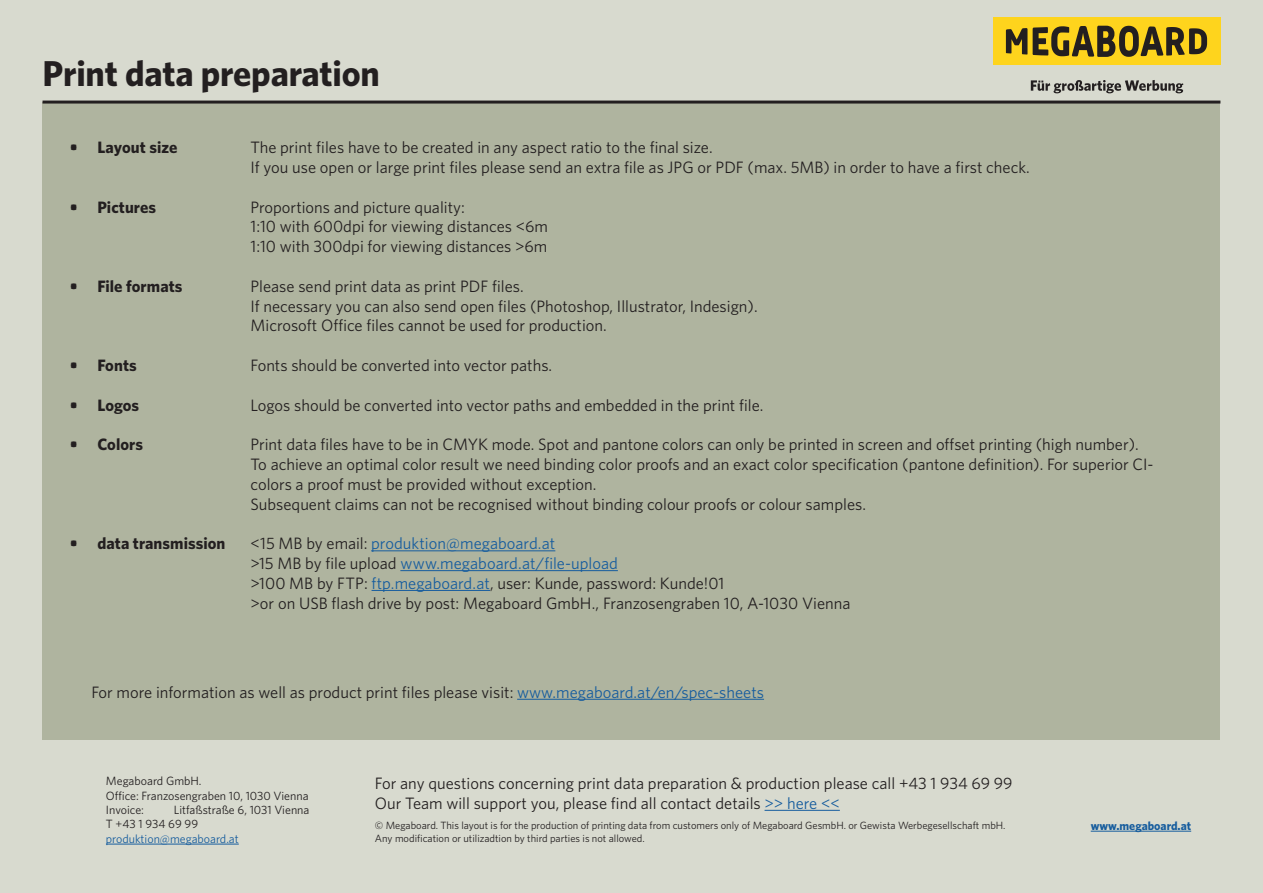
<style>
.page{position:relative;width:1263px;height:893px;background:#d8dacf}
.page>*{position:absolute;margin:0;border:0;box-sizing:border-box;transform-origin:0 0}
.t1{font:700 36px "Whitney";letter-spacing:-.005em;color:#231f20}
.t2{font:16.5px/19.8px "Whitney";color:#231f20}
.t3{font:16.5px/19.8px "Whitney";color:#175d9e}
.t4{font:700 16.5px "Whitney";letter-spacing:.005em;color:#231f20}
.t5{font:12px/14.4px "Whitney";color:#231f20}
.t6{font:12px "Whitney";color:#175d9e}
.t7{font:700 12px "Whitney";color:#175d9e}
.t8{font:10.5px "Whitney";color:#231f20}
.s1{color:#231f20}
.s2{color:#175d9e}
</style>
<div class="page">
<div style="left:43px;top:102px;width:1177px;height:638px;background:#afb49f"></div>
<hr style="left:43px;top:101px;width:1177px;height:3px;background:#231f20">
<svg style="left:1031px;top:80px;width:152px;height:13px"></svg>
<div style="left:993px;top:17px;width:227px;height:48px;background:#fed41d"></div>
<svg style="left:1006px;top:26px;width:201px;height:31px"></svg>
<hr style="left:106px;top:844px;width:133px;height:1px;background:#175d9e">
<hr style="left:764px;top:810px;width:76px;height:1px;background:#175d9e">
<hr style="left:1091px;top:831px;width:100px;height:1px;background:#175d9e">
<hr style="left:517px;top:699px;width:247px;height:1px;background:#175d9e">
<hr style="left:371px;top:550px;width:184px;height:1px;background:#175d9e">
<hr style="left:400px;top:570px;width:218px;height:1px;background:#175d9e">
<hr style="left:372px;top:590px;width:118px;height:1px;background:#175d9e">
<p class="t1" style="left:43px;top:49px;width:339px">Print data preparation</p>
<p class="t4" style="left:70px;top:136px;width:109px">• Layout size</p>
<p class="t4" style="left:70px;top:196px;width:88px">• Pictures</p>
<p class="t4" style="left:70px;top:275px;width:114px">• File formats</p>
<p class="t4" style="left:70px;top:354px;width:68px">• Fonts</p>
<p class="t4" style="left:70px;top:394px;width:71px">• Logos</p>
<p class="t4" style="left:70px;top:433px;width:75px">• Colors</p>
<p class="t4" style="left:70px;top:532px;width:157px">• data transmission</p>
<p class="t2" style="left:250px;top:137px;width:464px">The print files have to be created in any aspect ratio to the final size.</p>
<p class="t2" style="left:250px;top:157px;width:781px">If you use open or large print files please send an extra file as JPG or PDF (max. 5MB) in order to have a first check.</p>
<p class="t2" style="left:250px;top:196px;width:216px">Proportions and picture quality:</p>
<p class="t2" style="left:250px;top:216px;width:299px">1:10 with 600dpi for viewing distances &lt;6m</p>
<p class="t2" style="left:250px;top:236px;width:298px">1:10 with 300dpi for viewing distances &gt;6m</p>
<p class="t2" style="left:250px;top:276px;width:275px">Please send print data as print PDF files.</p>
<p class="t2" style="left:250px;top:295px;width:509px">If necessary you can also send open files (Photoshop, Illustrator, Indesign).</p>
<p class="t2" style="left:250px;top:315px;width:358px">Microsoft Office files cannot be used for production.</p>
<p class="t2" style="left:250px;top:355px;width:303px">Fonts should be converted into vector paths.</p>
<p class="t2" style="left:250px;top:394px;width:514px">Logos should be converted into vector paths and embedded in the print file.</p>
<p class="t2" style="left:250px;top:434px;width:890px">Print data files have to be in CMYK mode. Spot and pantone colors can only be printed in screen and offset printing (high number).</p>
<p class="t2" style="left:250px;top:454px;width:904px">To achieve an optimal color result we need binding color proofs and an exact color specification (pantone definition). For superior CI&shy;colors a proof must be provided without exception.</p>
<p class="t2" style="left:250px;top:493px;width:617px">Subsequent claims can not be recognised without binding colour proofs or colour samples.</p>
<p class="t3" style="left:250px;top:533px;width:369px"><span class="s1">&lt;15 MB by email:</span> produktion@megaboard.at<br><span class="s1">&gt;15 MB by file upload</span> www.megaboard.at/file-upload</p>
<p class="t2" style="left:250px;top:573px;width:475px">&gt;100 MB by FTP: <span class="s2">ftp.megaboard.at</span>, user: Kunde, password: Kunde!01</p>
<p class="t2" style="left:250px;top:592px;width:601px">&gt;or on USB flash drive by post: Megaboard GmbH., Franzosengraben 10, A-1030 Vienna</p>
<p class="t2" style="left:91px;top:682px;width:674px">For more information as well as product print files please visit: <span class="s2">www.megaboard.at/en/spec-sheets</span></p>
<p class="t5" style="left:106px;top:774px;width:204px">Megaboard GmbH.<br>Office: Franzosengraben 10, 1030 Vienna<br>Invoice:</p>
<p class="t5" style="left:106px;top:802px;width:205px;text-indent:68px">Litfaßstraße 6, 1031 Vienna<br>T +43 1 934 69 99</p>
<p class="t6" style="left:106px;top:831px;width:134px">produktion@megaboard.at</p>
<p class="t2" style="left:375px;top:773px;width:639px">For any questions concerning print data preparation &amp; production please call +43 1 934 69 99<br>Our Team will support you, please find all contact details <span class="s2">&gt;&gt; here &lt;&lt;</span></p>
<p class="t8" style="left:375px;top:818px;width:632px">© Megaboard. This layout is for the production of printing data from customers only of Megaboard GesmbH. or Gewista Werbegesellschaft mbH.</p>
<p class="t7" style="left:1091px;top:818px;width:102px">www.megaboard.at</p>
<p class="t8" style="left:375px;top:831px;width:271px">Any modification or utilizadtion by third parties is not allowed.</p>
</div>
